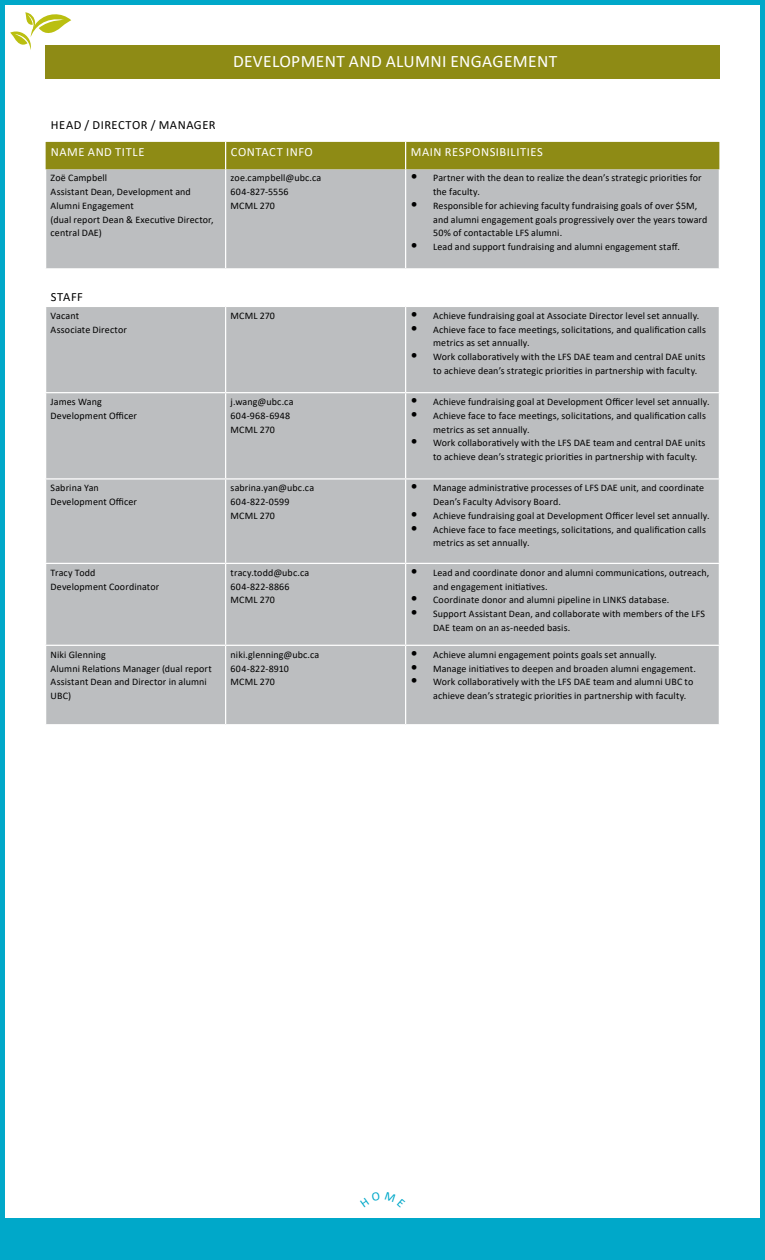
<style>
.page{position:relative;width:765px;height:1260px;background:#fff}
.page>*{position:absolute;margin:0;border:0;box-sizing:border-box;transform-origin:0 0}
.t1{font:17.5px "Calibri";letter-spacing:.02em;color:#fff}
.t2{font:12.5px "Calibri";letter-spacing:.045em;color:#fff}
.t3{font:12.5px "Calibri";letter-spacing:.04em;color:#000}
.t4{font:10px/13.8px "Calibri";letter-spacing:.01em;color:#000}
.s1{color:#fff}
.s2{font-size:15px}
</style>
<div class="page">
<div style="left:0;top:0;width:765px;height:1260px;border:5px solid #00a8c9"></div>
<div style="left:4px;top:1219px;width:761px;height:41px;background:#00a8c9"></div>
<svg style="left:10px;top:12px;width:61px;height:38px"></svg>
<div style="left:46px;top:170px;width:673px;height:98px;background:#bcbec0"></div>
<div style="left:46px;top:307px;width:673px;height:417px;background:#bcbec0"></div>
<svg style="left:45px;top:141px;width:675px;height:29px;background:#939122"></svg>
<hr style="left:225px;top:170px;width:1px;height:98px;background:#fff">
<hr style="left:405px;top:170px;width:1px;height:98px;background:#fff">
<hr style="left:225px;top:307px;width:1px;height:85px;background:#fff">
<hr style="left:405px;top:307px;width:1px;height:85px;background:#fff">
<hr style="left:225px;top:393px;width:1px;height:85px;background:#fff">
<hr style="left:405px;top:393px;width:1px;height:85px;background:#fff">
<hr style="left:225px;top:480px;width:1px;height:83px;background:#fff">
<hr style="left:405px;top:480px;width:1px;height:83px;background:#fff">
<hr style="left:225px;top:564px;width:1px;height:81px;background:#fff">
<hr style="left:225px;top:646px;width:1px;height:78px;background:#fff">
<hr style="left:405px;top:564px;width:1px;height:81px;background:#fff">
<hr style="left:405px;top:646px;width:1px;height:78px;background:#fff">
<hr style="left:45px;top:392px;width:181px;height:1px;background:#fff">
<hr style="left:226px;top:392px;width:180px;height:1px;background:#fff">
<hr style="left:406px;top:392px;width:314px;height:1px;background:#fff">
<hr style="left:45px;top:478px;width:181px;height:2px;background:#fff">
<hr style="left:226px;top:478px;width:180px;height:2px;background:#fff">
<hr style="left:406px;top:478px;width:314px;height:2px;background:#fff">
<hr style="left:45px;top:563px;width:181px;height:1px;background:#fff">
<hr style="left:226px;top:563px;width:180px;height:1px;background:#fff">
<hr style="left:406px;top:563px;width:314px;height:1px;background:#fff">
<hr style="left:45px;top:645px;width:181px;height:1px;background:#fff">
<hr style="left:226px;top:645px;width:180px;height:1px;background:#fff">
<hr style="left:406px;top:645px;width:314px;height:1px;background:#fff">
<div style="left:45px;top:45px;width:675px;height:33px;background:#8e8b15"></div>
<h1 class="t1" style="left:233px;top:49px;width:326px">DEVELOPMENT AND ALUMNI ENGAGEMENT</h1>
<p class="t3" style="left:51px;top:116px;width:173px">HEAD / DIRECTOR / MANAGER<span class="s1">R</span></p>
<p class="t2" style="left:51px;top:143px;width:95px">NAME AND TITLE</p>
<p class="t2" style="left:231px;top:143px;width:84px">CONTACT INFO</p>
<p class="t2" style="left:411px;top:143px;width:134px">MAIN RESPONSIBILITIES</p>
<p class="t4" style="left:51px;top:171px;width:165px">Zoë Campbell<br>Assistant Dean, Development and<br>Alumni Engagement<br>(dual report Dean &amp; Executive Director, central DAE)</p>
<p class="t4" style="left:231px;top:171px;width:92px">zoe.campbell@ubc.ca<br>604-827-5556<br>MCML 270</p>
<p class="t4" style="left:433px;top:171px;width:270px;text-indent:-22px"><span class="s2">•</span> Partner with the dean to realize the dean’s strategic priorities for the faculty.</p>
<h1 class="t1" style="left:275px;top:132px;width:67px">FINANCE</h1>
<p class="t4" style="left:433px;top:198px;width:276px;text-indent:-22px"><span class="s2">•</span> Responsible for achieving faculty fundraising goals of over $5M, and alumni engagement goals progressively over the years toward<br>50% of contactable LFS alumni.</p>
<p class="t4" style="left:411px;top:240px;width:271px"><span class="s2">•</span> Lead and support fundraising and alumni engagement staff.</p>
<p class="t3" style="left:51px;top:289px;width:41px">STAFF<span class="s1">R</span></p>
<p class="t4" style="left:51px;top:308px;width:78px">Vacant<br>Associate Director</p>
<p class="t4" style="left:231px;top:308px;width:46px">MCML 270</p>
<p class="t4" style="left:411px;top:308px;width:290px"><span class="s2">•</span> Achieve fundraising goal at Associate Director level set annually.</p>
<p class="t4" style="left:433px;top:322px;width:274px;text-indent:-22px"><span class="s2">•</span> Achieve face to face meetings, solicitations, and qualification calls metrics as set annually.</p>
<p class="t4" style="left:433px;top:350px;width:274px;text-indent:-22px"><span class="s2">•</span> Work collaboratively with the LFS DAE team and central DAE units to achieve dean’s strategic priorities in partnership with faculty.</p>
<p class="t4" style="left:51px;top:395px;width:88px">James Wang<br>Development Officer</p>
<p class="t4" style="left:231px;top:395px;width:64px">j.wang@ubc.ca<br>604-968-6948<br>MCML 270</p>
<p class="t4" style="left:411px;top:395px;width:300px"><span class="s2">•</span> Achieve fundraising goal at Development Officer level set annually.</p>
<p class="t4" style="left:433px;top:408px;width:274px;text-indent:-22px"><span class="s2">•</span> Achieve face to face meetings, solicitations, and qualification calls metrics as set annually.</p>
<p class="t4" style="left:433px;top:436px;width:274px;text-indent:-22px"><span class="s2">•</span> Work collaboratively with the LFS DAE team and central DAE units to achieve dean’s strategic priorities in partnership with faculty.</p>
<p class="t4" style="left:51px;top:481px;width:88px">Sabrina Yan<br>Development Officer</p>
<p class="t4" style="left:231px;top:481px;width:85px">sabrina.yan@ubc.ca<br>604-822-0599<br>MCML 270</p>
<p class="t4" style="left:433px;top:481px;width:273px;text-indent:-22px"><span class="s2">•</span> Manage administrative processes of LFS DAE unit, and coordinate<br>Dean’s Faculty Advisory Board.</p>
<p class="t4" style="left:411px;top:508px;width:300px"><span class="s2">•</span> Achieve fundraising goal at Development Officer level set annually.</p>
<p class="t4" style="left:433px;top:522px;width:274px;text-indent:-22px"><span class="s2">•</span> Achieve face to face meetings, solicitations, and qualification calls metrics as set annually.</p>
<p class="t4" style="left:51px;top:565px;width:110px">Tracy Todd<br>Development Coordinator</p>
<p class="t4" style="left:231px;top:565px;width:80px">tracy.todd@ubc.ca<br>604-822-8866<br>MCML 270</p>
<p class="t4" style="left:433px;top:565px;width:278px;text-indent:-22px"><span class="s2">•</span> Lead and coordinate donor and alumni communications, outreach, and engagement initiatives.</p>
<p class="t4" style="left:411px;top:593px;width:260px"><span class="s2">•</span> Coordinate donor and alumni pipeline in LINKS database.</p>
<p class="t4" style="left:433px;top:607px;width:274px;text-indent:-22px"><span class="s2">•</span> Support Assistant Dean, and collaborate with members of the LFS<br>DAE team on an as-needed basis.</p>
<p class="t4" style="left:51px;top:647px;width:163px">Niki Glenning<br>Alumni Relations Manager (dual report<br>Assistant Dean and Director in alumni<br>UBC)</p>
<p class="t4" style="left:231px;top:647px;width:90px">niki.glenning@ubc.ca<br>604-822-8910<br>MCML 270</p>
<p class="t4" style="left:411px;top:647px;width:248px"><span class="s2">•</span> Achieve alumni engagement points goals set annually.</p>
<p class="t4" style="left:411px;top:661px;width:287px"><span class="s2">•</span> Manage initiatives to deepen and broaden alumni engagement.</p>
<p class="t4" style="left:433px;top:675px;width:262px;text-indent:-22px"><span class="s2">•</span> Work collaboratively with the LFS DAE team and alumni UBC to achieve dean’s strategic priorities in partnership with faculty.</p>
</div>
